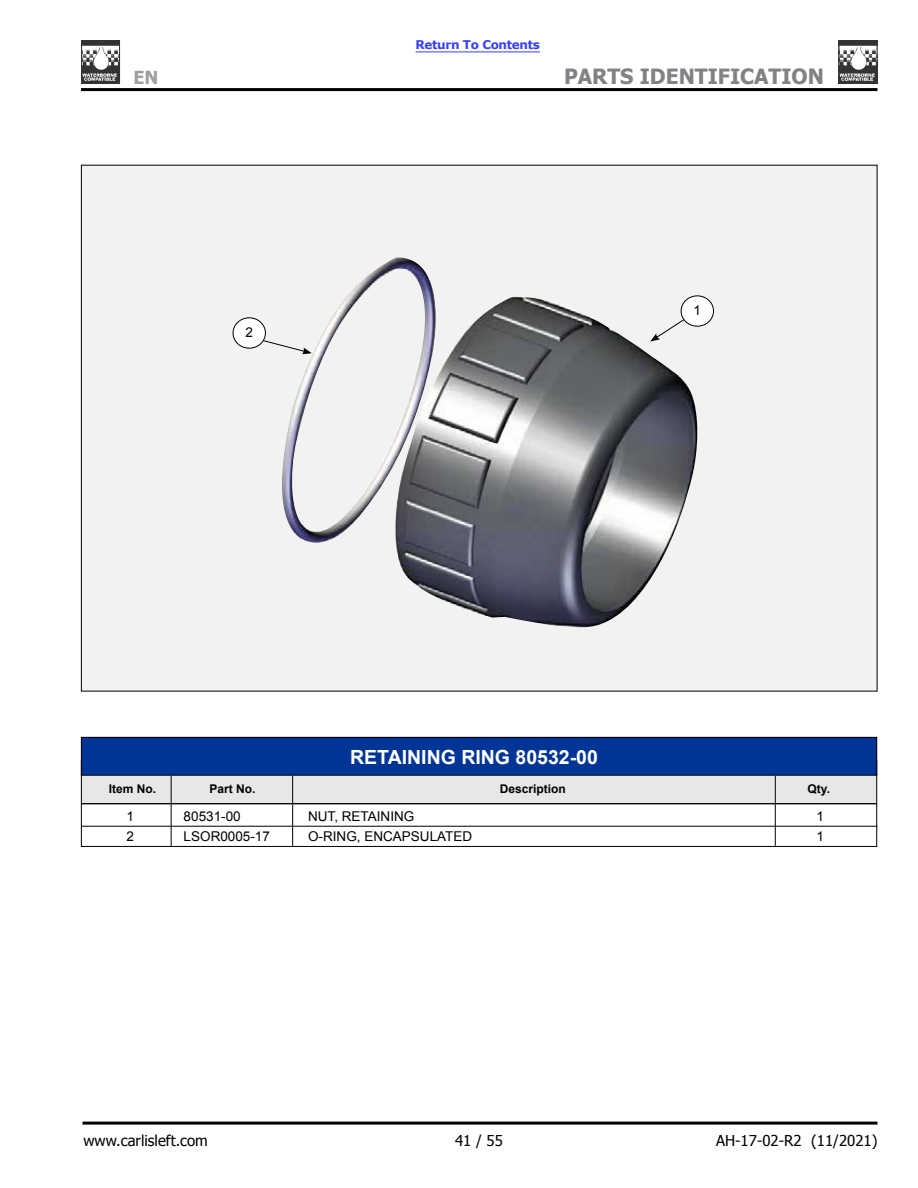
<style>
.page{position:relative;width:918px;height:1188px;background:#fff}
.page>*{position:absolute;margin:0;border:0;box-sizing:border-box;transform-origin:0 0}
.t1{font:700 21px "Tahoma";color:#808285}
.t2{font:700 19.5px "Arial";color:#fff}
.t3{font:700 18px "Tahoma";color:#9d9fa2}
.t4{font:15px "Tahoma";color:#000}
.t5{font:13.5px "Arial";color:#000}
.t6{font:700 12px "Arial";color:#000}
.t7{font:700 12px "Verdana";letter-spacing:-.03em;color:#363ffb}
</style>
<div class="page">
<hr style="left:81px;top:88px;width:797px;height:3px;background:#000">
<img style="left:81px;top:40px;width:39px;height:44px">
<img style="left:838px;top:40px;width:39px;height:44px">
<hr style="left:82px;top:1122px;width:796px;height:3px;background:#000">
<div style="left:81px;top:165px;width:796px;height:526px;background:#f2f2f2"></div>
<div style="left:81px;top:761px;width:796px;height:43px;background:#e6e7e8"></div>
<div style="left:81px;top:803px;width:796px;height:44px;border:1px solid #000"></div>
<hr style="left:81px;top:826px;width:796px;height:1px;background:#000">
<div style="left:81px;top:737px;width:796px;height:38px;background:#003595"></div>
<div style="left:81px;top:737px;width:796px;height:39px;border:1px solid #000"></div>
<hr style="left:775px;top:776px;width:1px;height:70px;background:#000">
<hr style="left:171px;top:776px;width:1px;height:71px;background:#000">
<hr style="left:292px;top:776px;width:1px;height:71px;background:#000">
<div style="left:233px;top:318px;width:32px;height:30px;background:#fff;border-radius:50%"></div>
<div style="left:233px;top:317px;width:33px;height:32px;border:1px solid #000;border-radius:50%"></div>
<svg style="left:262px;top:340px;width:20px;height:6px"></svg>
<div style="left:681px;top:296px;width:33px;height:30px;background:#fff;border-radius:50%"></div>
<div style="left:681px;top:295px;width:33px;height:32px;border:1px solid #000;border-radius:50%"></div>
<img style="left:282px;top:257px;width:417px;height:370px">
<hr style="left:416px;top:52px;width:124px;height:1px;background:#363ffb">
<p class="t7" style="left:416px;top:37px;width:126px">Return To Contents</p>
<h3 class="t3" style="left:134px;top:65px;width:26px">EN</h3>
<h1 class="t1" style="left:564px;top:62px;width:261px">PARTS IDENTIFICATION</h1>
<p class="t5" style="left:245px;top:324px;width:9px">2</p>
<p class="t5" style="left:694px;top:302px;width:9px">1</p>
<h2 class="t2" style="left:350px;top:744px;width:249px">RETAINING RING 80532-00</h2>
<p class="t6" style="left:210px;top:781px;width:48px">Part No.</p>
<p class="t6" style="left:808px;top:781px;width:24px">Qty.</p>
<p class="t6" style="left:109px;top:781px;width:49px">Item No.</p>
<p class="t6" style="left:500px;top:781px;width:68px">Description</p>
<p class="t5" style="left:127px;top:808px;width:9px">1</p>
<p class="t5" style="left:184px;top:808px;width:59px">80531-00</p>
<p class="t5" style="left:308px;top:808px;width:108px">NUT, RETAINING</p>
<p class="t5" style="left:817px;top:808px;width:9px">1</p>
<p class="t5" style="left:127px;top:827px;width:9px">2</p>
<p class="t5" style="left:184px;top:827px;width:88px">LSOR0005-17</p>
<p class="t5" style="left:308px;top:827px;width:166px">O-RING, ENCAPSULATED</p>
<p class="t5" style="left:817px;top:827px;width:9px">1</p>
<p class="t4" style="left:83px;top:1130px;width:126px">www.carlisleft.com</p>
<p class="t4" style="left:455px;top:1130px;width:49px">41 / 55</p>
<p class="t4" style="left:716px;top:1130px;width:163px">AH-17-02-R2 (11/2021)</p>
</div>
